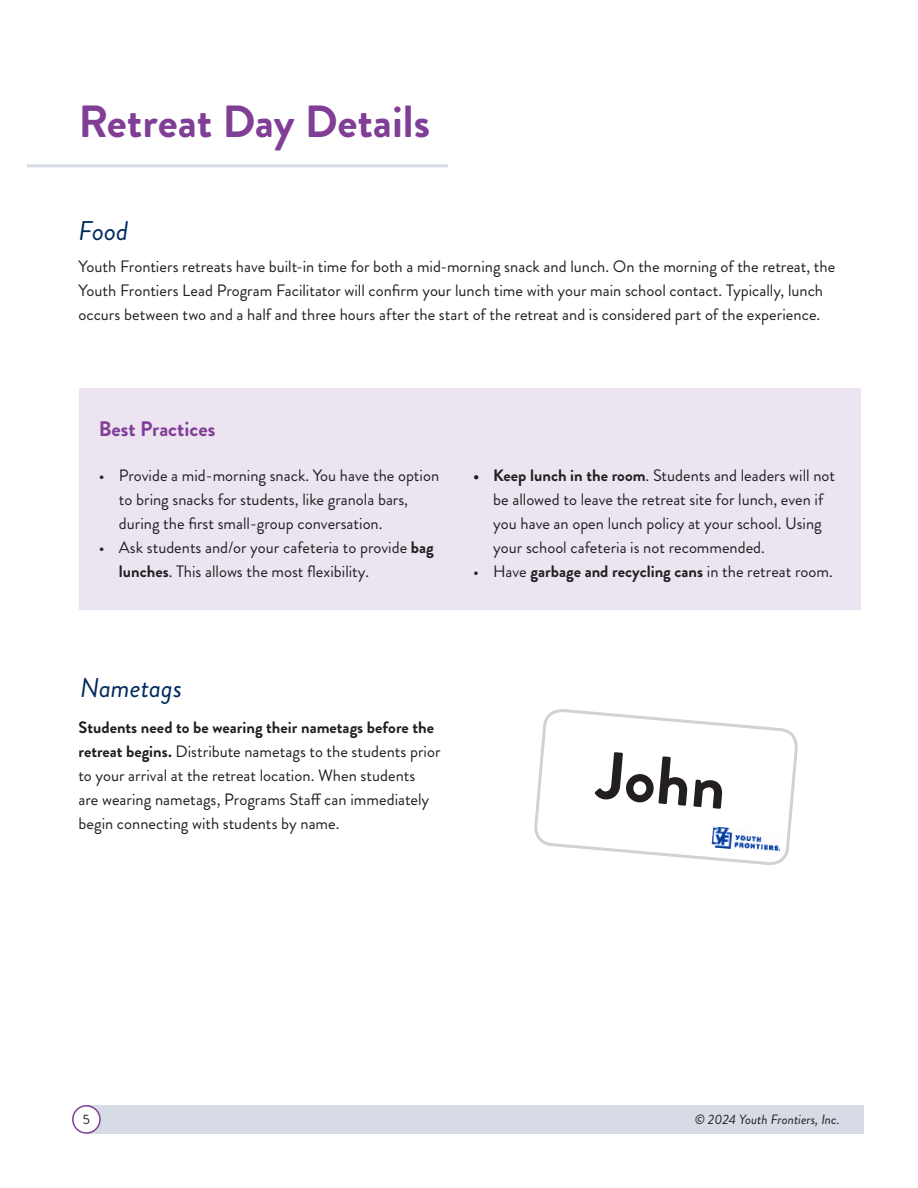
<style>
.page{position:relative;width:918px;height:1188px;background:#fff}
.page>*{position:absolute;margin:0;border:0;box-sizing:border-box;transform-origin:0 0}
.t1{font:700 67.5px "Brandon Grotesque";color:#231f20}
.t2{font:700 45px "Brandon Grotesque";color:#813e97}
.t3{font:italic 27px "Brandon Grotesque";color:#002b5c}
.t4{font:700 21px "Brandon Grotesque";color:#813e97}
.t5{font:16.5px/24px "Brandon Grotesque";color:#231f20}
.t6{font:700 16.5px "Brandon Grotesque";color:#231f20}
.t7{font:italic 13.5px "Brandon Grotesque";color:#231f20}
.t8{font:13.5px "Brandon Grotesque";color:#231f20}
.s1{font-weight:700}
.s2{font-weight:400}
</style>
<div class="page">
<div style="left:86px;top:1105px;width:778px;height:29px;background:#d6dbe6"></div>
<div style="left:73px;top:1106px;width:27px;height:27px;background:#fff;border-radius:50%"></div>
<div style="left:72px;top:1105px;width:29px;height:29px;border:2px solid #813e97;border-radius:50%"></div>
<svg style="left:534px;top:709px;width:264px;height:156px"></svg>
<img style="left:711px;top:827px;width:71px;height:26px">
<div style="left:79px;top:388px;width:781px;height:222px;background:#ece5f1"></div>
<hr style="left:27px;top:164px;width:421px;height:3px;background:#d6dbe6">
<p class="t2" style="left:78px;top:90px;width:353px">Retreat Day Details</p>
<p class="t3" style="left:79px;top:212px;width:51px">Food</p>
<p class="t5" style="left:79px;top:255px;width:758px">Youth Frontiers retreats have built-in time for both a mid-morning snack and lunch. On the morning of the retreat, the<br>Youth Frontiers Lead Program Facilitator will confirm your lunch time with your main school contact. Typically, lunch occurs between two and a half and three hours after the start of the retreat and is considered part of the experience.</p>
<p class="t4" style="left:99px;top:414px;width:118px">Best Practices</p>
<p class="t5" style="left:119px;top:464px;width:322px;text-indent:-20px">• Provide a mid-morning snack. You have the option to bring snacks for students, like granola bars, during the first small-group conversation.</p>
<p class="t5" style="left:119px;top:536px;width:316px;text-indent:-20px">• Ask students and/or your cafeteria to provide <span class="s1">bag lunches</span>. This allows the most flexibility.</p>
<p class="t5" style="left:493px;top:464px;width:343px;text-indent:-20px"><span class="s1">• Keep lunch in the room</span>. Students and leaders will not be allowed to leave the retreat site for lunch, even if you have an open lunch policy at your school. Using your school cafeteria is not recommended.</p>
<p class="t6" style="left:473px;top:560px;width:361px"><span class="s2">• Have</span> garbage and recycling cans <span class="s2">in the retreat room.</span></p>
<p class="t3" style="left:80px;top:669px;width:104px">Nametags</p>
<p class="t5" style="left:79px;top:715px;width:364px"><span class="s1">Students need to be wearing their nametags before the retreat begins.</span> Distribute nametags to the students prior to your arrival at the retreat location. When students<br>are wearing nametags, Programs Staff can immediately begin connecting with students by name.</p>
<p class="t1" style="left:602px;top:728px;width:131px;rotate:5deg">John</p>
<p class="t8" style="left:83px;top:1110px;width:9px">5</p>
<p class="t7" style="left:695px;top:1110px;width:146px">© 2024 Youth Frontiers, Inc.</p>
</div>
